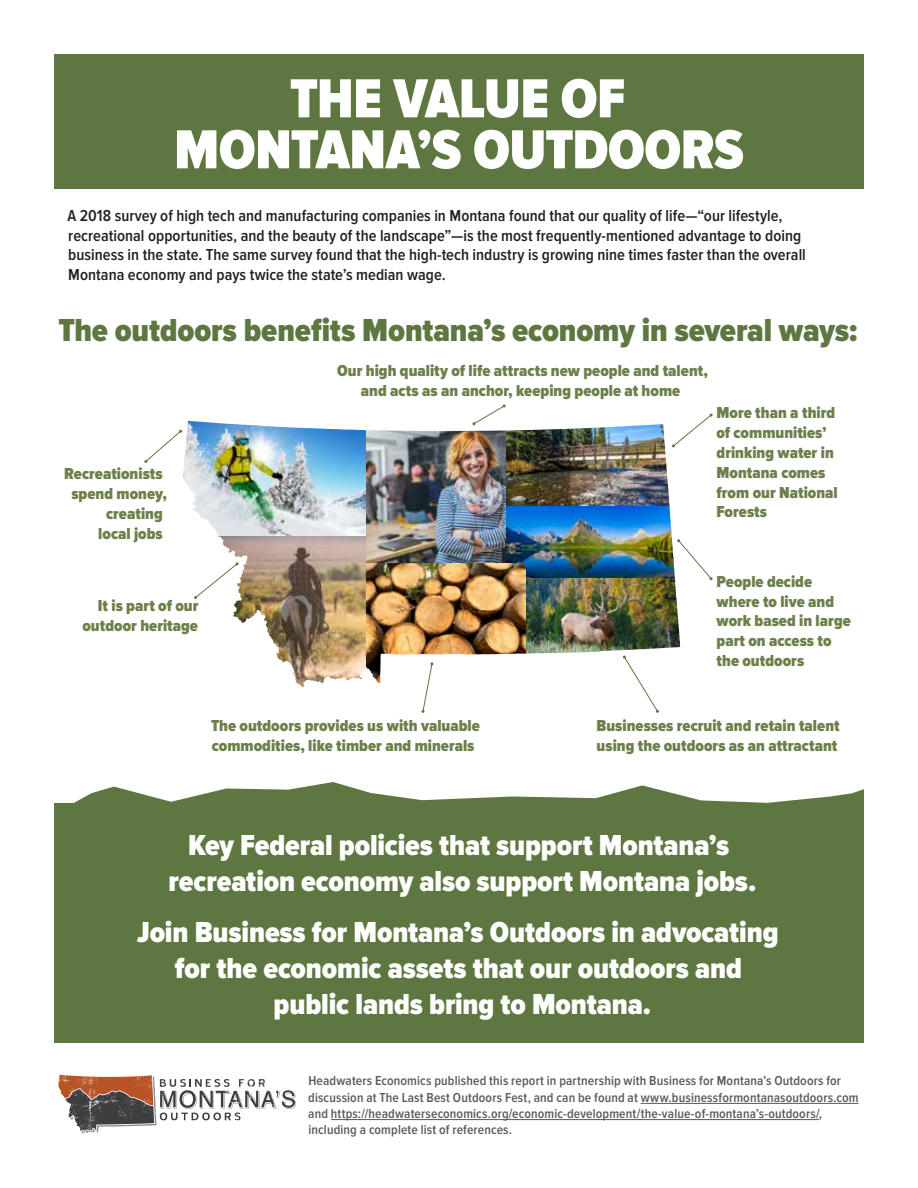
<style>
.page{position:relative;width:918px;height:1188px;background:#fff}
.page>*{position:absolute;margin:0;border:0;box-sizing:border-box;transform-origin:0 0}
.t1{font:900 57px/51px "Proxima Nova Cond";letter-spacing:-.005em;color:#fff;text-align:center}
.t2{font:900 33px "Proxima Nova Cond";letter-spacing:-.005em;color:#5e7741}
.t3{font:900 30px/36px "Proxima Nova Cond";letter-spacing:-.005em;color:#fff;text-align:center}
.t4{font:900 16.5px/19.8px "Proxima Nova Cond";color:#6d804b}
.t5{font:600 16.5px/19.8px "Proxima Nova Cond";color:#231f20}
.t6{font:600 13.5px/16.2px "Proxima Nova Cond";letter-spacing:.01em;color:#58595b}
</style>
<div class="page">
<img style="left:180px;top:413px;width:532px;height:300px">
<svg style="left:194px;top:562px;width:44px;height:37px"></svg>
<svg style="left:144px;top:430px;width:38px;height:33px"></svg>
<svg style="left:623px;top:656px;width:36px;height:57px"></svg>
<svg style="left:677px;top:539px;width:36px;height:41px"></svg>
<svg style="left:672px;top:414px;width:41px;height:33px"></svg>
<svg style="left:422px;top:662px;width:11px;height:51px"></svg>
<svg style="left:472px;top:404px;width:34px;height:21px"></svg>
<div style="left:54px;top:54px;width:810px;height:135px;background:#5e7741"></div>
<hr style="left:641px;top:1103px;width:218px;height:1px;background:#58595b">
<hr style="left:331px;top:1119px;width:488px;height:1px;background:#58595b">
<div style="left:54px;top:803px;width:810px;height:240px;background:#5e7741"></div>
<svg style="left:58px;top:1075px;width:238px;height:59px"></svg>
<svg style="left:74px;top:782px;width:790px;height:21px"></svg>
<h1 class="t1" style="left:174px;top:75px;width:571px">THE VALUE OF<br>MONTANA’S OUTDOORS</h1>
<p class="t5" style="left:68px;top:206px;width:740px">A 2018 survey of high tech and manufacturing companies in Montana found that our quality of life—“our lifestyle, recreational opportunities, and the beauty of the landscape”—is the most frequently-mentioned advantage to doing business in the state. The same survey found that the high-tech industry is growing nine times faster than the overall Montana economy and pays twice the state’s median wage.</p>
<h2 class="t2" style="left:58px;top:311px;width:801px">The outdoors benefits Montana’s economy in several ways:</h2>
<p class="t4" style="left:64px;top:465px;width:104px;text-align:right">Recreationists spend money, creating<br>local jobs</p>
<p class="t4" style="left:82px;top:597px;width:118px;text-align:right">It is part of our outdoor heritage</p>
<p class="t4" style="left:337px;top:361px;width:372px;text-align:center">Our high quality of life attracts new people and talent, and acts as an anchor, keeping people at home</p>
<p class="t4" style="left:716px;top:404px;width:123px">More than a third of communities’ drinking water in<br>Montana comes from our National<br>Forests</p>
<p class="t4" style="left:717px;top:572px;width:136px">People decide where to live and work based in large part on access to the outdoors</p>
<p class="t4" style="left:211px;top:716px;width:270px">The outdoors provides us with valuable commodities, like timber and minerals</p>
<p class="t4" style="left:596px;top:716px;width:245px">Businesses recruit and retain talent using the outdoors as an attractant</p>
<h3 class="t3" style="left:169px;top:828px;width:589px">Key Federal policies that support Montana’s recreation economy also support Montana jobs.</h3>
<h3 class="t3" style="left:137px;top:915px;width:643px">Join Business for Montana’s Outdoors in advocating for the economic assets that our outdoors and public lands bring to Montana.</h3>
<p class="t6" style="left:308px;top:1073px;width:552px">Headwaters Economics published this report in partnership with Business for Montana’s Outdoors for discussion at The Last Best Outdoors Fest, and can be found at www.businessformontanasoutdoors.com and https://headwaterseconomics.org/economic-development/the-value-of-montana’s-outdoors/, including a complete list of references.</p>
</div>
